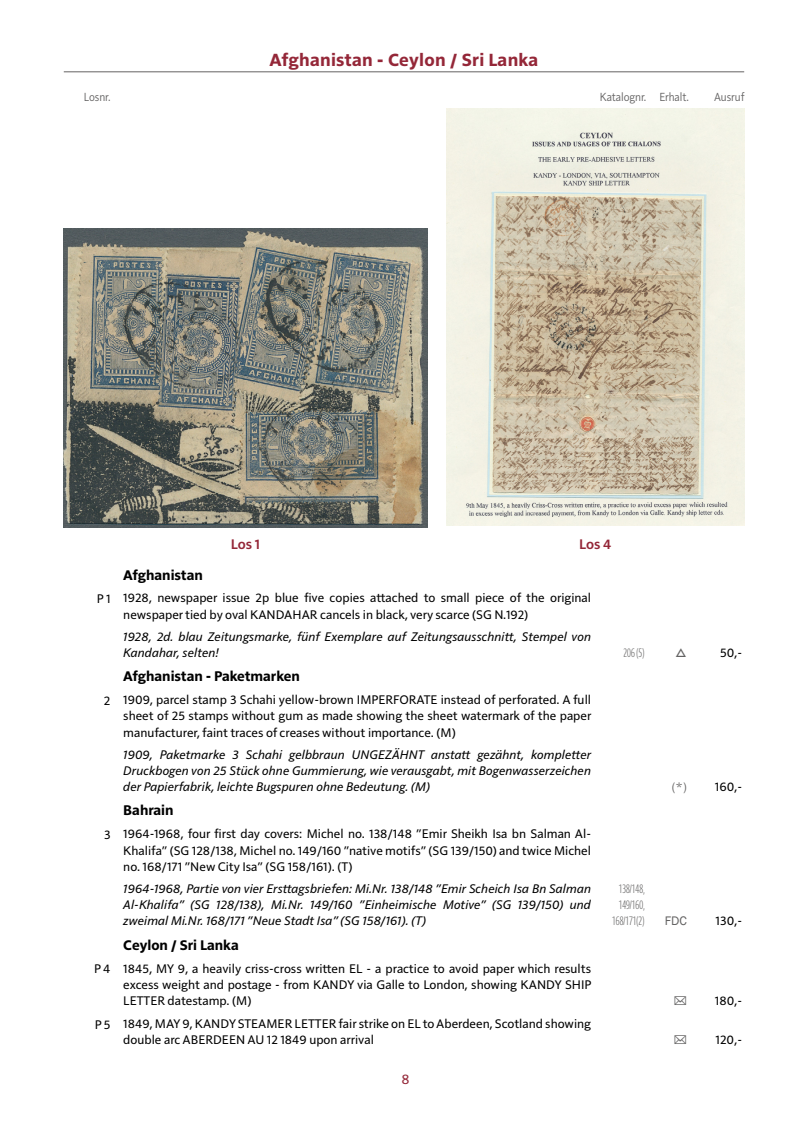
<style>
.page{position:relative;width:808px;height:1127px;background:#fff}
.page>*{position:absolute;margin:0;border:0;box-sizing:border-box;transform-origin:0 0}
.t1{font:700 18px "Solitaire MVB Pro";letter-spacing:.015em;color:#942738}
.t2{font:700 14.25px "Solitaire MVB Pro";color:#000}
.t3{font:600 14.25px "Solitaire MVB Pro";letter-spacing:-.01em;color:#942738}
.t4{font:14.25px "Solitaire MVB Pro";color:#942738}
.t5{font:12.75px/16.2px "Solitaire MVB Pro";color:#000;text-align:justify}
.t6{font:italic 12.75px/16.2px "Solitaire MVB Pro";color:#000;text-align:justify}
.t7{font:700 12px/16.2px "Parisine Std Comp Clair";color:#646363;text-align:center}
.t8{font:12px "Solitaire MVB Pro";letter-spacing:-.005em;color:#646363;scale:.9 1}
</style>
<div class="page">
<hr style="left:64px;top:71px;width:680px;height:1px;background:#646363">
<img style="left:64px;top:229px;width:363px;height:299px">
<img style="left:446px;top:108px;width:298px;height:418px">
<h1 class="t1" style="left:270px;top:48px;width:270px">Afghanistan - Ceylon / Sri Lanka</h1>
<p class="t8" style="left:84px;top:88px;width:31px">Losnr.</p>
<p class="t8" style="left:600px;top:88px;width:100px">Katalognr. Erhalt.</p>
<p class="t8" style="left:714px;top:88px;width:35px">Ausruf</p>
<p class="t3" style="left:231px;top:534px;width:31px">Los 1</p>
<p class="t3" style="left:579px;top:534px;width:34px">Los 4</p>
<p class="t2" style="left:123px;top:565px;width:81px">Afghanistan</p>
<p class="t5" style="left:123px;top:589px;width:469px;text-indent:-26px">P 1 1928, newspaper issue 2p blue five copies attached to small piece of the original newspaper tied by oval KANDAHAR cancels in black, very scarce (SG N.192)</p>
<p class="t6" style="left:123px;top:627px;width:469px">1928, 2d. blau Zeitungsmarke, fünf Exemplare auf Zeitungsausschnitt, Stempel von<br>Kandahar, selten!</p>
<p class="t2" style="left:123px;top:666px;width:178px">Afghanistan - Paketmarken</p>
<p class="t5" style="left:123px;top:691px;width:469px;text-indent:-19px">2 1909, parcel stamp 3 Schahi yellow-brown IMPERFORATE instead of perforated. A full sheet of 25 stamps without gum as made showing the sheet watermark of the paper manufacturer, faint traces of creases without importance. (M)</p>
<p class="t6" style="left:123px;top:745px;width:470px">1909, Paketmarke 3 Schahi gelbbraun UNGEZÄHNT anstatt gezähnt, kompletter Druckbogen von 25 Stück ohne Gummierung, wie verausgabt, mit Bogenwasserzeichen der Papierfabrik, leichte Bugspuren ohne Bedeutung. (M)</p>
<p class="t7" style="left:623px;top:645px;width:22px">206 (5)</p>
<p class="t5" style="left:720px;top:644px;width:24px">50,-</p>
<p class="t5" style="left:715px;top:778px;width:29px">160,-</p>
<p class="t2" style="left:123px;top:801px;width:52px">Bahrain</p>
<p class="t5" style="left:123px;top:825px;width:469px;text-indent:-19px">3 1964-1968, four first day covers: Michel no. 138/148 ”Emir Sheikh Isa bn Salman Al-Khalifa” (SG 128/138, Michel no. 149/160 ”native motifs” (SG 139/150) and twice Michel no. 168/171 ”New City Isa” (SG 158/161). (T)</p>
<p class="t6" style="left:123px;top:879px;width:469px">1964-1968, Partie von vier Ersttagsbriefen: Mi.Nr. 138/148 ”Emir Scheich Isa Bn Salman Al-Khalifa” (SG 128/138), Mi.Nr. 149/160 ”Einheimische Motive” (SG 139/150) und zweimal Mi.Nr. 168/171 ”Neue Stadt Isa” (SG 158/161). (T)</p>
<p class="t7" style="left:612px;top:880px;width:34px">138/148,<br>149/160,<br>168/171(2)</p>
<p class="t2" style="left:123px;top:935px;width:117px">Ceylon / Sri Lanka</p>
<p class="t5" style="left:123px;top:959px;width:470px;text-indent:-29px">P 4 1845, MY 9, a heavily criss-cross written EL - a practice to avoid paper which results excess weight and postage - from KANDY via Galle to London, showing KANDY SHIP LETTER datestamp. (M)</p>
<p class="t5" style="left:123px;top:1014px;width:469px;text-indent:-29px">P 5 1849, MAY 9, KANDY STEAMER LETTER fair strike on EL to Aberdeen, Scotland showing double arc ABERDEEN AU 12 1849 upon arrival</p>
<p class="t4" style="left:401px;top:1069px;width:10px">8</p>
<p class="t5" style="left:716px;top:912px;width:28px">130,-</p>
<p class="t5" style="left:715px;top:991px;width:29px">180,-</p>
<p class="t5" style="left:715px;top:1031px;width:28px">120,-</p>
</div>
